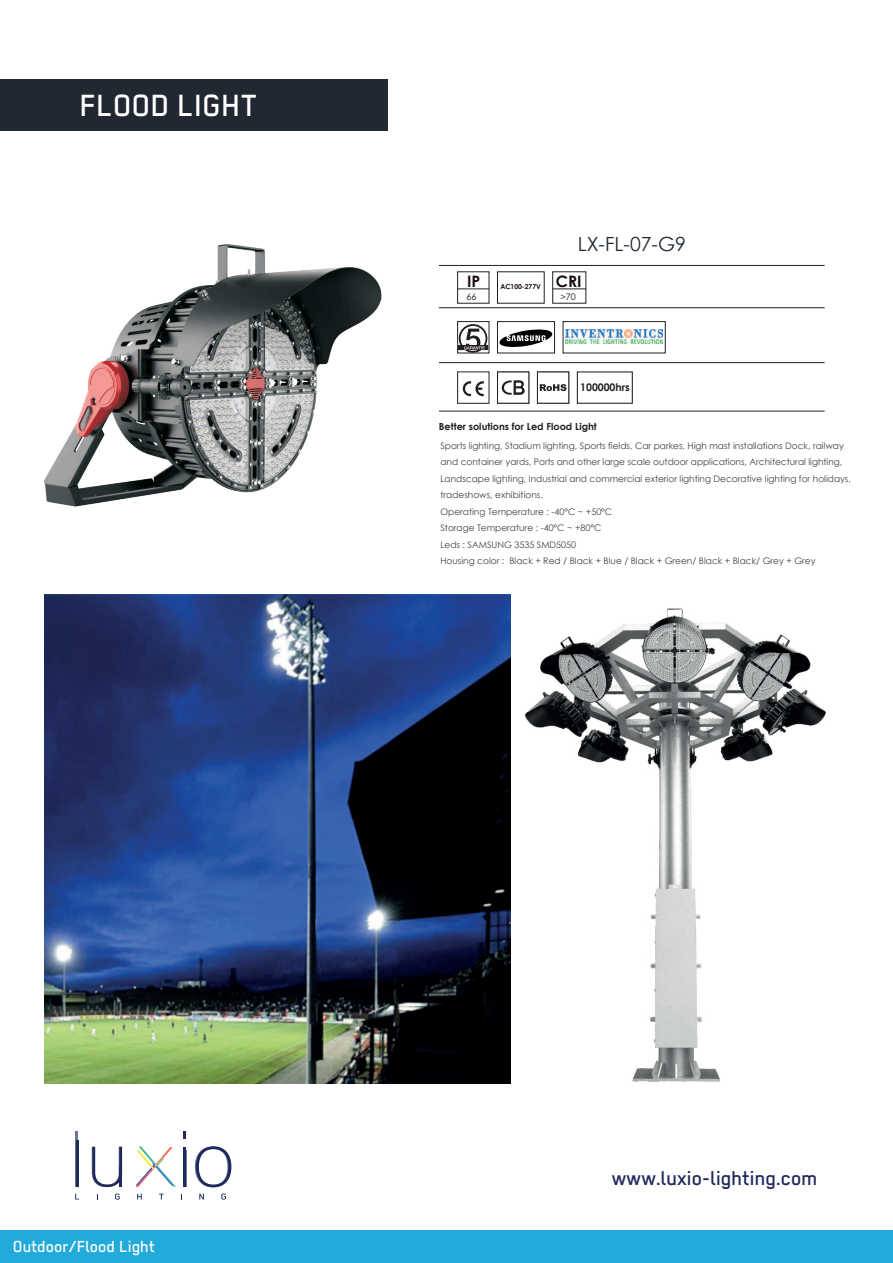
<style>
.page{position:relative;width:893px;height:1263px;background:#fff}
.page>*{position:absolute;margin:0;border:0;box-sizing:border-box;transform-origin:0 0}
.t1{font:500 34.5px "Regular";color:#fff}
.t2{font:500 22.5px "Regular";color:#20295c}
.t3{font:19.5px "Century Gothic";color:#212832}
.t4{font:500 18px "Regular";color:#fff}
.t5{font:700 15.75px "Century Gothic";color:#190d0e}
.t6{font:700 10.5px "Century Gothic";color:#231f20}
.t7{font:700 9.75px "Century Gothic";color:#231f20}
.t8{font:9px/16.5px "Century Gothic";color:#3e4141}
.t9{font:9px "Century Gothic";color:#190d0e}
.t10{font:700 6.75px "Century Gothic";color:#190d0e}
</style>
<div class="page">
<div style="left:0;top:79px;width:388px;height:51px;background:#212832"></div>
<svg style="left:136px;top:1147px;width:40px;height:40px"></svg>
<hr style="left:183px;top:1147px;width:2px;height:40px;background:#20295c">
<hr style="left:76px;top:1140px;width:3px;height:47px;background:#20295c">
<hr style="left:75px;top:1131px;width:3px;height:56px;background:#20295c">
<svg style="left:92px;top:1147px;width:30px;height:40px"></svg>
<hr style="left:120px;top:1167px;width:2px;height:20px;background:#20295c">
<hr style="left:184px;top:1150px;width:2px;height:37px;background:#20295c">
<svg style="left:183px;top:1131px;width:2px;height:8px"></svg>
<svg style="left:195px;top:1146px;width:36px;height:41px"></svg>
<svg style="left:75px;top:1194px;width:4px;height:5px"></svg>
<svg style="left:115px;top:1193px;width:5px;height:6px"></svg>
<svg style="left:137px;top:1194px;width:5px;height:5px"></svg>
<svg style="left:159px;top:1194px;width:5px;height:5px"></svg>
<svg style="left:199px;top:1194px;width:5px;height:5px"></svg>
<svg style="left:221px;top:1193px;width:5px;height:6px"></svg>
<hr style="left:439px;top:307px;width:386px;height:1px;background:#231f20">
<hr style="left:439px;top:362px;width:386px;height:1px;background:#231f20">
<hr style="left:439px;top:411px;width:386px;height:1px;background:#231f20">
<hr style="left:439px;top:265px;width:386px;height:1px;background:#231f20">
<svg style="left:463px;top:381px;width:21px;height:15px"></svg>
<svg style="left:540px;top:384px;width:26px;height:7px"></svg>
<div style="left:537px;top:372px;width:32px;height:31px;border:1px solid #231f20"></div>
<hr style="left:458px;top:289px;width:31px;height:1px;background:#231f20">
<hr style="left:553px;top:289px;width:33px;height:1px;background:#231f20">
<div style="left:1px;top:1230px;width:892px;height:33px;background:#22aadb"></div>
<svg style="left:502px;top:380px;width:23px;height:15px"></svg>
<div style="left:563px;top:321px;width:102px;height:32px;border:1px solid #231f20"></div>
<img style="left:566px;top:329px;width:96px;height:14px">
<div style="left:497px;top:321px;width:58px;height:32px;border:1px solid #231f20"></div>
<svg style="left:499px;top:329px;width:54px;height:19px"></svg>
<div style="left:457px;top:321px;width:32px;height:32px;border:1px solid #231f20"></div>
<svg style="left:458px;top:324px;width:30px;height:29px"></svg>
<img style="left:43px;top:244px;width:339px;height:263px">
<img style="left:44px;top:594px;width:462px;height:489px">
<img style="left:506px;top:594px;width:320px;height:490px">
<h1 class="t1" style="left:80px;top:86px;width:179px">FLOOD LIGHT</h1>
<h3 class="t5" style="left:467px;top:269px;width:15px">IP</h3>
<p class="t9" style="left:466px;top:290px;width:11px">66</p>
<p class="t10" style="left:500px;top:282px;width:42px">AC100-277V</p>
<h3 class="t3" style="left:578px;top:230px;width:110px">LX-FL-07-G9</h3>
<h3 class="t5" style="left:556px;top:269px;width:27px">CRI</h3>
<p class="t9" style="left:560px;top:290px;width:17px">&gt;70</p>
<p class="t6" style="left:580px;top:379px;width:51px">100000hrs</p>
<p class="t7" style="left:439px;top:419px;width:159px">Better solutions for Led Flood Light</p>
<p class="t8" style="left:440px;top:437px;width:412px">Sports lighting, Stadium lighting, Sports fields, Car parkes, High mast installations Dock, railway and container yards, Ports and other large scale outdoor applications, Architectural lighting, Landscape lighting, lndustrial and commercial exterior lighting Decorative lighting for holidays, tradeshows, exhibitions.<br>Operating Temperature : -40°C ~ +50°C<br>Storage Temperature : -40°C ~ +80°C<br>Leds : SAMSUNG 3535 SMD5050<br>Housing color : Black + Red / Black + Blue / Black + Green/ Black + Black/ Grey + Grey</p>
<h3 class="t4" style="left:13px;top:1236px;width:144px">Outdoor/Flood Light</h3>
<h2 class="t2" style="left:612px;top:1165px;width:207px">www.luxio-lighting.com</h2>
</div>
